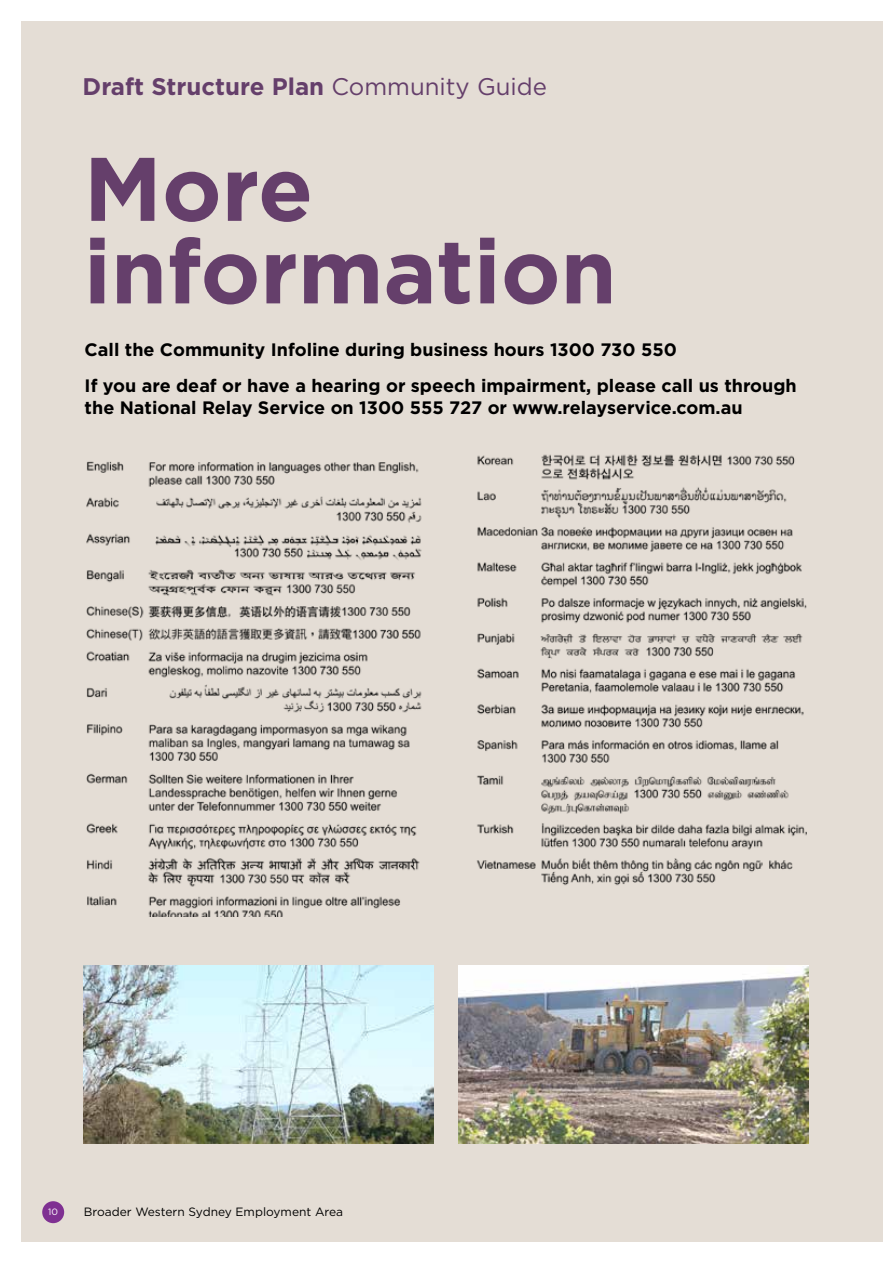
<style>
.page{position:relative;width:893px;height:1263px;background:#fff}
.page>*{position:absolute;margin:0;border:0;box-sizing:border-box;transform-origin:0 0}
.t1{font:700 90px/82.5px "Gotham";color:#653f6b}
.t2{font:700 24px "Gotham";color:#653f6b}
.t3{font:700 18px/36.5px "Gotham";color:#000}
.t4{font:12px "Gotham";color:#000}
.t5{font:9.15px "Gotham";color:#fff}
.s1{font-weight:400}
</style>
<div class="page">
<div style="left:21px;top:21px;width:861px;height:1221px;background:#e4ddd5"></div>
<div style="left:42px;top:1201px;width:22px;height:22px;background:#7f3092;border-radius:50%"></div>
<img style="left:86px;top:461px;width:336px;height:456px">
<img style="left:476px;top:454px;width:330px;height:432px">
<img style="left:84px;top:965px;width:350px;height:179px">
<img style="left:459px;top:965px;width:349px;height:179px">
<h2 class="t2" style="left:83px;top:70px;width:466px">Draft Structure Plan <span class="s1">Community Guide</span></h2>
<h1 class="t1" style="left:84px;top:147px;width:534px">More information</h1>
<p class="t3" style="left:85px;top:331px;width:714px">Call the Community Infoline during business hours 1300 730 550<br>If you are deaf or have a hearing or speech impairment, please call us through</p>
<p class="t3" style="left:85px;top:389px;width:659px">the National Relay Service on 1300 555 727 or www.relayservice.com.au</p>
<p class="t5" style="left:48px;top:1206px;width:11px">10</p>
<p class="t4" style="left:84px;top:1204px;width:261px">Broader Western Sydney Employment Area</p>
</div>
